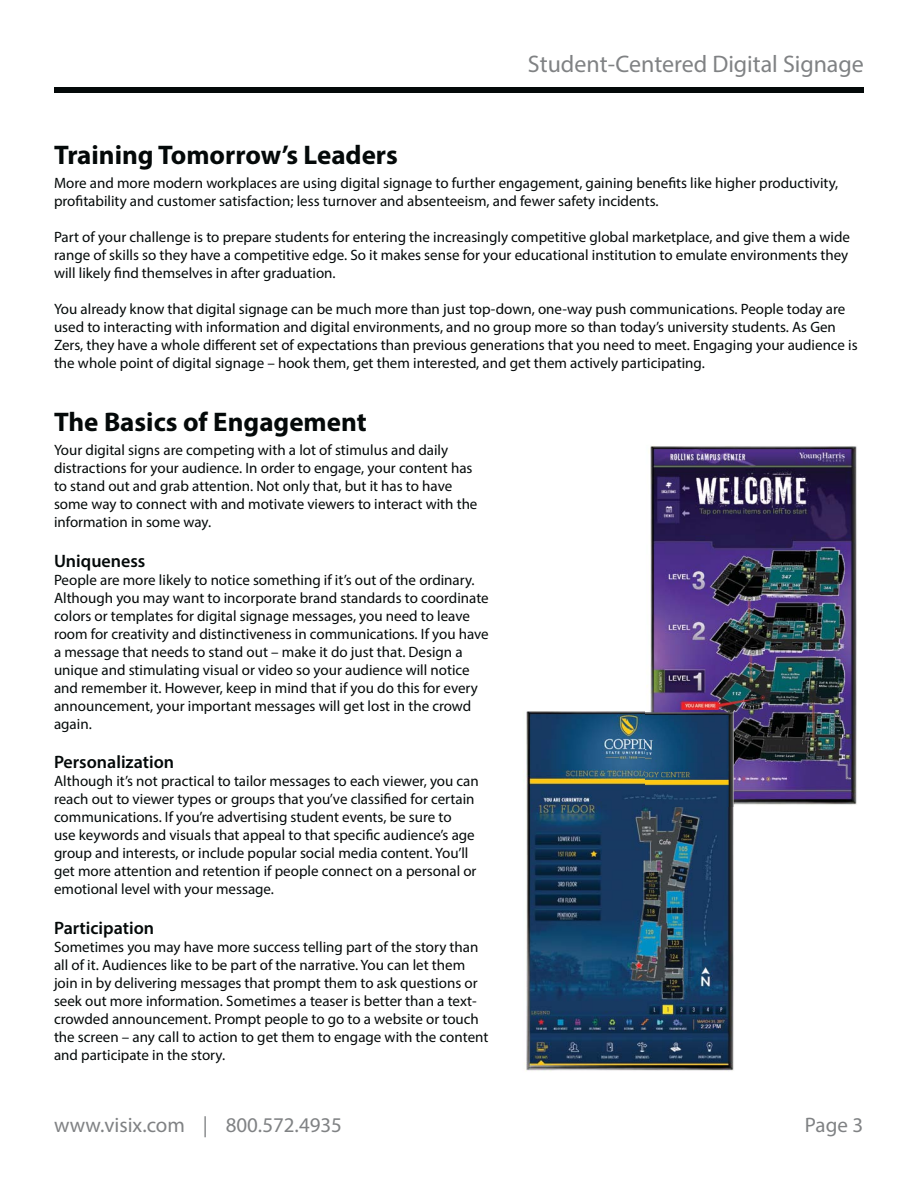
<style>
.page{position:relative;width:918px;height:1188px;background:#fff}
.page>*{position:absolute;margin:0;border:0;box-sizing:border-box;transform-origin:0 0}
.t1{font:700 27px "Myriad Pro";color:#040909}
.t2{font:24px "Myriad Pro";color:#808284}
.t3{font:21px "Myriad Pro";color:#808284}
.t4{font:600 18px "Myriad Pro";color:#040909}
.t5{font:15px/18px "Myriad Pro";color:#040909}
</style>
<div class="page">
<div style="left:54px;top:88px;width:810px;height:5px;background:#040909"></div>
<img style="left:647px;top:446px;width:210px;height:359px">
<img style="left:523px;top:711px;width:211px;height:360px">
<img style="left:646px;top:711px;width:89px;height:96px">
<h2 class="t2" style="left:528px;top:55px;width:337px">Student-Centered Digital Signage</h2>
<h1 class="t1" style="left:54px;top:145px;width:345px">Training Tomorrow’s Leaders</h1>
<p class="t5" style="left:54px;top:176px;width:786px">More and more modern workplaces are using digital signage to further engagement, gaining benefits like higher productivity, profitability and customer satisfaction; less turnover and absenteeism, and fewer safety incidents.</p>
<p class="t5" style="left:54px;top:230px;width:797px;text-align:justify">Part of your challenge is to prepare students for entering the increasingly competitive global marketplace, and give them a wide range of skills so they have a competitive edge. So it makes sense for your educational institution to emulate environments they will likely find themselves in after graduation.</p>
<p class="t5" style="left:54px;top:302px;width:805px">You already know that digital signage can be much more than just top-down, one-way push communications. People today are used to interacting with information and digital environments, and no group more so than today’s university students. As Gen Zers, they have a whole different set of expectations than previous generations that you need to meet. Engaging your audience is the whole point of digital signage – hook them, get them interested, and get them actively participating.</p>
<h1 class="t1" style="left:54px;top:412px;width:314px">The Basics of Engagement</h1>
<p class="t5" style="left:54px;top:443px;width:425px">Your digital signs are competing with a lot of stimulus and daily distractions for your audience. In order to engage, your content has to stand out and grab attention. Not only that, but it has to have some way to connect with and motivate viewers to interact with the information in some way.</p>
<p class="t4" style="left:54px;top:554px;width:93px">Uniqueness</p>
<p class="t5" style="left:54px;top:572px;width:436px">People are more likely to notice something if it’s out of the ordinary.<br>Although you may want to incorporate brand standards to coordinate colors or templates for digital signage messages, you need to leave room for creativity and distinctiveness in communications. If you have a message that needs to stand out – make it do just that. Design a unique and stimulating visual or video so your audience will notice and remember it. However, keep in mind that if you do this for every announcement, your important messages will get lost in the crowd again.</p>
<p class="t4" style="left:54px;top:756px;width:122px">Personalization</p>
<p class="t5" style="left:54px;top:774px;width:426px">Although it’s not practical to tailor messages to each viewer, you can reach out to viewer types or groups that you’ve classified for certain communications. If you’re advertising student events, be sure to<br>use keywords and visuals that appeal to that specific audience’s age group and interests, or include popular social media content. You’ll get more attention and retention if people connect on a personal or emotional level with your message.</p>
<p class="t4" style="left:54px;top:921px;width:102px">Participation</p>
<p class="t5" style="left:54px;top:940px;width:436px">Sometimes you may have more success telling part of the story than all of it. Audiences like to be part of the narrative. You can let them join in by delivering messages that prompt them to ask questions or seek out more information. Sometimes a teaser is better than a text&shy;crowded announcement. Prompt people to go to a website or touch the screen – any call to action to get them to engage with the content and participate in the story.</p>
<h3 class="t3" style="left:54px;top:1117px;width:290px">www.visix.com | 800.572.4935</h3>
<h3 class="t3" style="left:805px;top:1117px;width:60px">Page 3</h3>
</div>
